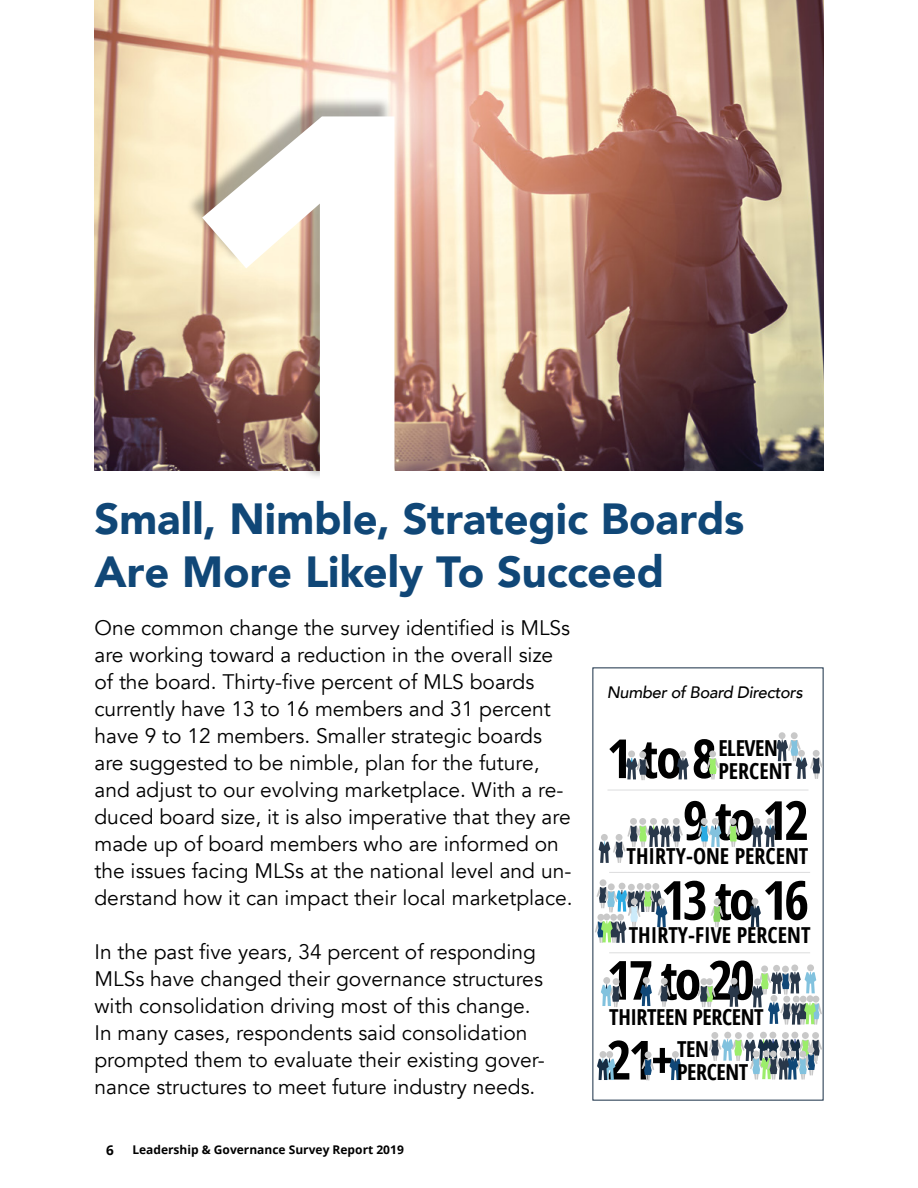
<style>
.page{position:relative;width:918px;height:1188px;background:#fff}
.page>*{position:absolute;margin:0;border:0;box-sizing:border-box;transform-origin:0 0}
.t1{font:900 518.7px "Avenir";color:#fff}
.t2{font:700 condensed 54px/79.8px "Open Sans";letter-spacing:-.06em;color:#000}
.t3{font:900 43.5px/52.2px "Avenir";color:#104777}
.t4{font:700 condensed 22.05px/22.8px "Open Sans";color:#000}
.t5{font:700 condensed 22.05px/31.8px "Open Sans";letter-spacing:-.02em;color:#000;text-align:center}
.t6{font:21px/27px "Avenir";color:#000}
.t7{font:italic 500 16.5px "Avenir";letter-spacing:-.02em;color:#000}
.t8{font:700 13.5px "Open Sans";color:#000}
.t9{font:700 12px "Open Sans";color:#000}
</style>
<div class="page">
<img style="left:94px;top:0;width:730px;height:471px">
<div style="left:185px;top:96px;width:209px;height:384px;background:#000;opacity:.33"></div>
<svg style="left:592px;top:667px;width:232px;height:434px"></svg>
<div style="left:600px;top:879px;width:6px;height:7px;background:#c8c8c8;border-radius:50%"></div>
<div style="left:619px;top:883px;width:6px;height:7px;background:#c8c8c8;border-radius:50%"></div>
<div style="left:791px;top:965px;width:7px;height:6px;background:#c8c8c8;border-radius:50%"></div>
<div style="left:628px;top:884px;width:7px;height:7px;background:#c8c8c8;border-radius:50%"></div>
<div style="left:782px;top:966px;width:7px;height:7px;background:#c8c8c8;border-radius:50%"></div>
<div style="left:639px;top:751px;width:7px;height:7px;background:#c8c8c8;border-radius:50%"></div>
<div style="left:608px;top:883px;width:7px;height:7px;background:#c8c8c8;border-radius:50%"></div>
<div style="left:637px;top:883px;width:7px;height:7px;background:#c8c8c8;border-radius:50%"></div>
<div style="left:652px;top:883px;width:7px;height:7px;background:#c8c8c8;border-radius:50%"></div>
<div style="left:773px;top:965px;width:7px;height:7px;background:#c8c8c8;border-radius:50%"></div>
<div style="left:679px;top:750px;width:7px;height:7px;background:#c8c8c8;border-radius:50%"></div>
<svg style="left:677px;top:758px;width:12px;height:21px"></svg>
<div style="left:714px;top:898px;width:7px;height:7px;background:#c8c8c8;border-radius:50%"></div>
<svg style="left:711px;top:906px;width:12px;height:21px"></svg>
<div style="left:644px;top:883px;width:7px;height:7px;background:#c8c8c8;border-radius:50%"></div>
<div style="left:761px;top:965px;width:7px;height:7px;background:#c8c8c8;border-radius:50%"></div>
<div style="left:709px;top:750px;width:7px;height:7px;background:#c8c8c8;border-radius:50%"></div>
<svg style="left:707px;top:758px;width:12px;height:21px"></svg>
<div style="left:603px;top:977px;width:7px;height:7px;background:#c8c8c8;border-radius:50%"></div>
<div style="left:613px;top:978px;width:7px;height:7px;background:#c8c8c8;border-radius:50%"></div>
<svg style="left:601px;top:984px;width:21px;height:23px"></svg>
<div style="left:661px;top:978px;width:7px;height:7px;background:#c8c8c8;border-radius:50%"></div>
<svg style="left:658px;top:986px;width:12px;height:21px"></svg>
<div style="left:731px;top:978px;width:6px;height:7px;background:#c8c8c8;border-radius:50%"></div>
<svg style="left:728px;top:985px;width:12px;height:22px"></svg>
<svg style="left:669px;top:1058px;width:12px;height:22px"></svg>
<div style="left:672px;top:1051px;width:7px;height:7px;background:#c8c8c8;border-radius:50%"></div>
<div style="left:807px;top:964px;width:7px;height:7px;background:#c8c8c8;border-radius:50%"></div>
<div style="left:606px;top:1051px;width:7px;height:7px;background:#c8c8c8;border-radius:50%"></div>
<svg style="left:597px;top:1058px;width:18px;height:22px"></svg>
<div style="left:600px;top:1051px;width:6px;height:7px;background:#c8c8c8;border-radius:50%"></div>
<div style="left:724px;top:1032px;width:7px;height:7px;background:#c8c8c8;border-radius:50%"></div>
<svg style="left:640px;top:984px;width:12px;height:22px"></svg>
<div style="left:643px;top:977px;width:7px;height:7px;background:#c8c8c8;border-radius:50%"></div>
<div style="left:706px;top:978px;width:7px;height:7px;background:#c8c8c8;border-radius:50%"></div>
<div style="left:735px;top:1032px;width:7px;height:7px;background:#c8c8c8;border-radius:50%"></div>
<div style="left:701px;top:978px;width:6px;height:7px;background:#c8c8c8;border-radius:50%"></div>
<svg style="left:697px;top:986px;width:19px;height:21px"></svg>
<div style="left:645px;top:1051px;width:7px;height:7px;background:#c8c8c8;border-radius:50%"></div>
<svg style="left:642px;top:1059px;width:12px;height:21px"></svg>
<div style="left:650px;top:818px;width:7px;height:7px;background:#c8c8c8;border-radius:50%"></div>
<div style="left:662px;top:818px;width:7px;height:7px;background:#c8c8c8;border-radius:50%"></div>
<div style="left:753px;top:818px;width:7px;height:7px;background:#c8c8c8;border-radius:50%"></div>
<svg style="left:751px;top:825px;width:25px;height:22px"></svg>
<div style="left:767px;top:818px;width:6px;height:7px;background:#c8c8c8;border-radius:50%"></div>
<svg style="left:626px;top:758px;width:23px;height:22px"></svg>
<div style="left:628px;top:750px;width:7px;height:7px;background:#c8c8c8;border-radius:50%"></div>
<div style="left:639px;top:818px;width:7px;height:7px;background:#c8c8c8;border-radius:50%"></div>
<div style="left:630px;top:818px;width:7px;height:7px;background:#c8c8c8;border-radius:50%"></div>
<div style="left:730px;top:818px;width:6px;height:7px;background:#c8c8c8;border-radius:50%"></div>
<svg style="left:727px;top:826px;width:13px;height:21px"></svg>
<div style="left:701px;top:818px;width:7px;height:7px;background:#c8c8c8;border-radius:50%"></div>
<div style="left:673px;top:818px;width:7px;height:7px;background:#c8c8c8;border-radius:50%"></div>
<svg style="left:599px;top:825px;width:84px;height:38px"></svg>
<hr style="left:608px;top:790px;width:200px;height:1px;background:#dcddde">
<hr style="left:609px;top:872px;width:201px;height:1px;background:#dcddde">
<hr style="left:609px;top:953px;width:201px;height:1px;background:#dcddde">
<svg style="left:698px;top:825px;width:23px;height:22px"></svg>
<div style="left:712px;top:818px;width:7px;height:7px;background:#c8c8c8;border-radius:50%"></div>
<div style="left:711px;top:1032px;width:7px;height:7px;background:#c8c8c8;border-radius:50%"></div>
<svg style="left:595px;top:887px;width:72px;height:56px"></svg>
<div style="left:658px;top:898px;width:7px;height:7px;background:#c8c8c8;border-radius:50%"></div>
<svg style="left:749px;top:905px;width:12px;height:22px"></svg>
<div style="left:752px;top:898px;width:6px;height:7px;background:#c8c8c8;border-radius:50%"></div>
<svg style="left:752px;top:972px;width:70px;height:53px"></svg>
<div style="left:747px;top:1032px;width:7px;height:7px;background:#c8c8c8;border-radius:50%"></div>
<div style="left:779px;top:732px;width:7px;height:7px;background:#c8c8c8;border-radius:50%"></div>
<div style="left:791px;top:732px;width:7px;height:7px;background:#c8c8c8;border-radius:50%"></div>
<svg style="left:776px;top:740px;width:47px;height:39px"></svg>
<div style="left:760px;top:1032px;width:7px;height:7px;background:#c8c8c8;border-radius:50%"></div>
<div style="left:769px;top:1032px;width:7px;height:7px;background:#c8c8c8;border-radius:50%"></div>
<div style="left:791px;top:1032px;width:7px;height:7px;background:#c8c8c8;border-radius:50%"></div>
<div style="left:782px;top:1032px;width:7px;height:7px;background:#c8c8c8;border-radius:50%"></div>
<div style="left:802px;top:1032px;width:7px;height:7px;background:#c8c8c8;border-radius:50%"></div>
<div style="left:812px;top:1032px;width:7px;height:7px;background:#c8c8c8;border-radius:50%"></div>
<svg style="left:709px;top:1039px;width:113px;height:41px"></svg>
<h1 class="t1" style="left:170px;top:-141px;width:309px">1</h1>
<h3 class="t3" style="left:94px;top:492px;width:651px">Small, Nimble, Strategic Boards<br>Are More Likely To Succeed</h3>
<p class="t6" style="left:94px;top:614px;width:477px">One common change the survey identified is MLSs</p>
<p class="t6" style="left:94px;top:641px;width:480px">are working toward a reduction in the overall size of the board. Thirty-five percent of MLS boards currently have 13 to 16 members and 31 percent have 9 to 12 members. Smaller strategic boards are suggested to be nimble, plan for the future, and adjust to our evolving marketplace. With a re&shy;duced board size, it is also imperative that they are made up of board members who are informed on the issues facing MLSs at the national level and un&shy;derstand how it can impact their local marketplace.</p>
<p class="t6" style="left:94px;top:938px;width:452px">In the past five years, 34 percent of responding MLSs have changed their governance structures with consolidation driving most of this change.<br>In many cases, respondents said consolidation prompted them to evaluate their existing gover&shy;nance structures to meet future industry needs.</p>
<p class="t8" style="left:106px;top:1141px;width:9px">6</p>
<p class="t9" style="left:132px;top:1141px;width:273px">Leadership &amp; Governance Survey Report 2019</p>
<p class="t7" style="left:607px;top:683px;width:197px">Number of Board Directors</p>
<h2 class="t2" style="left:683px;top:726px;width:128px;line-height:61.8px;text-indent:-76px">1 to 8<br>9 to 12</h2>
<p class="t4" style="left:718px;top:736px;width:75px">ELEVEN<br>PERCENT</p>
<p class="t4" style="left:627px;top:844px;width:183px">THIRTY-ONE PERCENT</p>
<h2 class="t2" style="left:607px;top:859px;width:204px;text-indent:54px">13 to 16<br>17 to 20<br>21+</h2>
<p class="t4" style="left:629px;top:923px;width:183px">THIRTY-FIVE PERCENT</p>
<p class="t5" style="left:609px;top:1001px;width:156px">THIRTEEN PERCENT<br>TEN</p>
<p class="t5" style="left:677px;top:1055px;width:73px">PERCENT</p>
</div>
